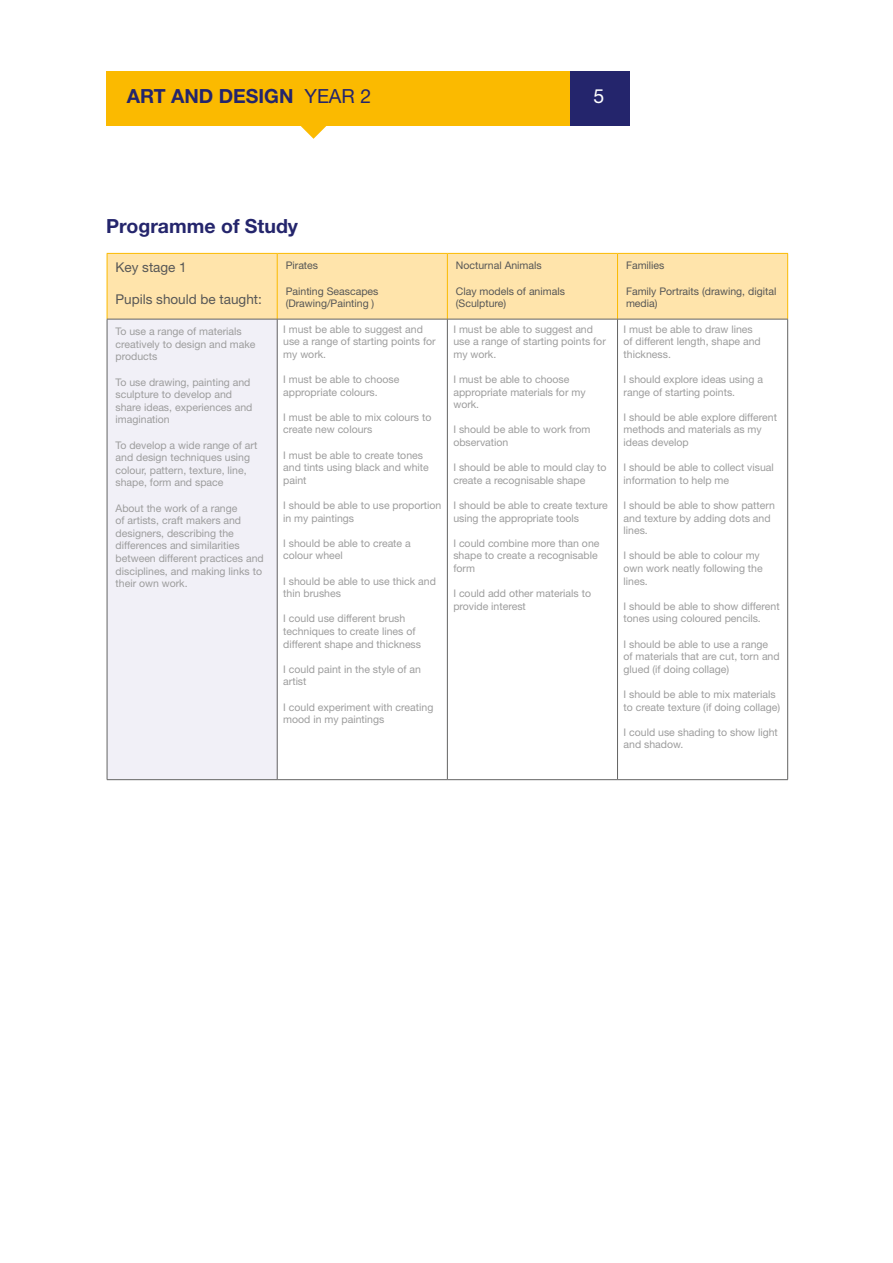
<style>
.page{position:relative;width:893px;height:1263px;background:#fff}
.page>*{position:absolute;margin:0;border:0;box-sizing:border-box;transform-origin:0 0}
.t1{font:700 19.5px "Helvetica Neue LT Std";color:#24256c}
.t2{font:19.5px "Helvetica Neue LT Std";color:#fff}
.t3{font:13.5px "Helvetica Neue LT Std";color:#575756}
.t4{font:10.5px/12.6px "Helvetica Neue LT Std";color:#9d9d9d}
.t5{font:10.5px/12.6px "Helvetica Neue LT Std";color:#575756}
.s1{font-weight:400}
</style>
<div class="page">
<div style="left:106px;top:71px;width:465px;height:55px;background:#fbba00"></div>
<svg style="left:301px;top:126px;width:26px;height:13px"></svg>
<div style="left:570px;top:71px;width:60px;height:55px;background:#24256c"></div>
<div style="left:108px;top:254px;width:679px;height:65px;background:#ffe4ab"></div>
<div style="left:107px;top:319px;width:170px;height:461px;background:#f1f0f7"></div>
<hr style="left:107px;top:253px;width:170px;height:1px;background:#fbba00">
<hr style="left:107px;top:254px;width:1px;height:65px;background:#fbba00">
<hr style="left:277px;top:253px;width:170px;height:1px;background:#fbba00">
<hr style="left:277px;top:254px;width:1px;height:65px;background:#fbba00">
<hr style="left:447px;top:253px;width:170px;height:1px;background:#fbba00">
<hr style="left:447px;top:254px;width:1px;height:65px;background:#fbba00">
<hr style="left:617px;top:253px;width:171px;height:1px;background:#fbba00">
<hr style="left:617px;top:254px;width:1px;height:65px;background:#fbba00">
<hr style="left:787px;top:254px;width:1px;height:65px;background:#fbba00">
<hr style="left:107px;top:319px;width:170px;height:1px;background:#646463">
<hr style="left:107px;top:319px;width:1px;height:460px;background:#646463">
<hr style="left:277px;top:319px;width:170px;height:1px;background:#646463">
<hr style="left:277px;top:319px;width:1px;height:460px;background:#646463">
<hr style="left:447px;top:319px;width:170px;height:1px;background:#646463">
<hr style="left:447px;top:319px;width:1px;height:460px;background:#646463">
<hr style="left:617px;top:319px;width:171px;height:1px;background:#646463">
<hr style="left:617px;top:319px;width:1px;height:460px;background:#646463">
<hr style="left:787px;top:319px;width:1px;height:460px;background:#646463">
<hr style="left:107px;top:779px;width:170px;height:1px;background:#646463">
<hr style="left:277px;top:779px;width:170px;height:1px;background:#646463">
<hr style="left:447px;top:779px;width:170px;height:1px;background:#646463">
<hr style="left:617px;top:779px;width:171px;height:1px;background:#646463">
<h1 class="t1" style="left:127px;top:84px;width:246px">ART AND DESIGN <span class="s1">YEAR 2</span></h1>
<h1 class="t2" style="left:593px;top:85px;width:12px">5</h1>
<h1 class="t1" style="left:106px;top:214px;width:193px">Programme of Study</h1>
<p class="t3" style="left:116px;top:259px;width:73px">Key stage 1</p>
<p class="t3" style="left:116px;top:291px;width:148px">Pupils should be taught:</p>
<p class="t5" style="left:286px;top:259px;width:34px">Pirates</p>
<p class="t5" style="left:286px;top:284px;width:94px">Painting Seascapes (Drawing/Painting )</p>
<p class="t5" style="left:456px;top:259px;width:87px">Nocturnal Animals</p>
<p class="t5" style="left:456px;top:284px;width:111px">Clay models of animals (Sculpture)</p>
<p class="t5" style="left:626px;top:259px;width:40px">Families</p>
<p class="t5" style="left:626px;top:284px;width:152px">Family Portraits (drawing, digital media)</p>
<p class="t4" style="left:116px;top:325px;width:142px">To use a range of materials creatively to design and make products</p>
<p class="t4" style="left:116px;top:375px;width:138px">To use drawing, painting and sculpture to develop and share ideas, experiences and imagination</p>
<p class="t4" style="left:116px;top:438px;width:143px">To develop a wide range of art and design techniques using colour, pattern, texture, line, shape, form and space</p>
<p class="t4" style="left:116px;top:501px;width:150px">About the work of a range<br>of artists, craft makers and designers, describing the differences and similarities between different practices and disciplines, and making links to their own work.</p>
<p class="t4" style="left:283px;top:322px;width:154px">I must be able to suggest and use a range of starting points for my work.</p>
<p class="t4" style="left:283px;top:373px;width:118px">I must be able to choose appropriate colours.</p>
<p class="t4" style="left:283px;top:411px;width:150px">I must be able to mix colours to create new colours</p>
<p class="t4" style="left:283px;top:448px;width:147px">I must be able to create tones and tints using black and white paint</p>
<p class="t4" style="left:283px;top:499px;width:160px">I should be able to use proportion in my paintings</p>
<p class="t4" style="left:283px;top:537px;width:129px">I should be able to create a colour wheel</p>
<p class="t4" style="left:283px;top:574px;width:154px">I should be able to use thick and thin brushes</p>
<p class="t4" style="left:283px;top:612px;width:139px">I could use different brush techniques to create lines of different shape and thickness</p>
<p class="t4" style="left:283px;top:663px;width:139px">I could paint in the style of an artist</p>
<p class="t4" style="left:283px;top:700px;width:152px">I could experiment with creating mood in my paintings</p>
<p class="t4" style="left:453px;top:322px;width:154px">I must be able to suggest and use a range of starting points for my work.</p>
<p class="t4" style="left:453px;top:373px;width:134px">I must be able to choose appropriate materials for my work.</p>
<p class="t4" style="left:453px;top:423px;width:139px">I should be able to work from observation</p>
<p class="t4" style="left:453px;top:461px;width:155px">I should be able to mould clay to create a recognisable shape</p>
<p class="t4" style="left:453px;top:499px;width:156px">I should be able to create texture using the appropriate tools</p>
<p class="t4" style="left:453px;top:537px;width:148px">I could combine more than one shape to create a recognisable form</p>
<p class="t4" style="left:453px;top:587px;width:139px">I could add other materials to provide interest</p>
<p class="t4" style="left:623px;top:322px;width:139px">I must be able to draw lines of different length, shape and thickness.</p>
<p class="t4" style="left:623px;top:373px;width:141px">I should explore ideas using a range of starting points.</p>
<p class="t4" style="left:623px;top:411px;width:155px">I should be able explore different methods and materials as my ideas develop</p>
<p class="t4" style="left:623px;top:461px;width:152px">I should be able to collect visual information to help me</p>
<p class="t4" style="left:623px;top:499px;width:153px">I should be able to show pattern and texture by adding dots and lines.</p>
<p class="t4" style="left:623px;top:549px;width:141px">I should be able to colour my own work neatly following the lines.</p>
<p class="t4" style="left:623px;top:600px;width:158px">I should be able to show different tones using coloured pencils.</p>
<p class="t4" style="left:623px;top:637px;width:158px">I should be able to use a range of materials that are cut, torn and glued (if doing collage)</p>
<p class="t4" style="left:623px;top:688px;width:158px">I should be able to mix materials to create texture (if doing collage)</p>
<p class="t4" style="left:623px;top:726px;width:156px">I could use shading to show light and shadow.</p>
</div>
